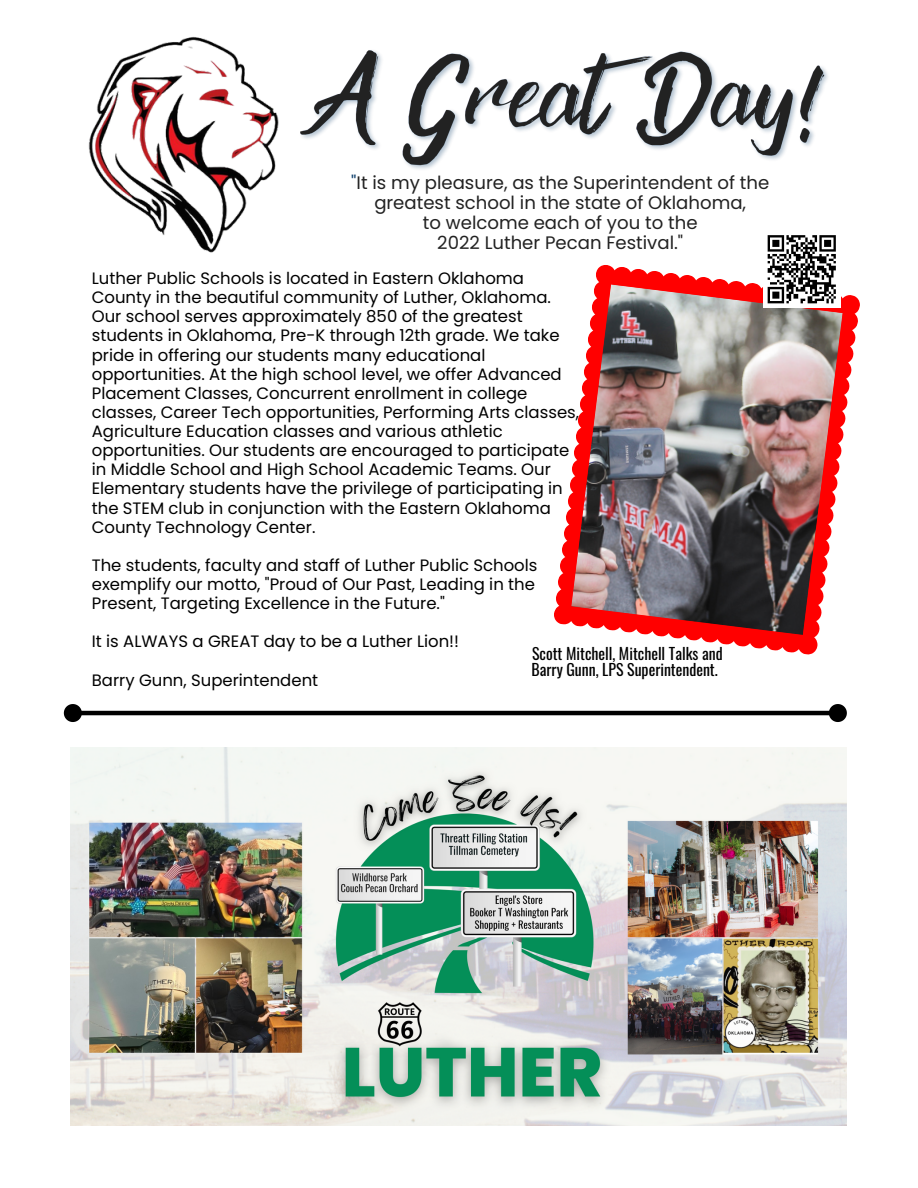
<style>
.page{position:relative;width:918px;height:1188px;background:#fff}
.page>*{position:absolute;margin:0;border:0;box-sizing:border-box;transform-origin:0 0}
.t1{font:18.15px/20.1px "Poppins";color:#222;text-align:center}
.t2{font:16.5px/19.2px "Poppins";color:#000}
.t3{font:15.75px/15.8px "Oswald";color:#000}
.s1{color:#12426e}
</style>
<div class="page">
<img style="left:88px;top:36px;width:191px;height:217px">
<img style="left:71px;top:748px;width:776px;height:378px">
<svg style="left:554px;top:265px;width:306px;height:390px"></svg>
<img style="left:571px;top:284px;width:272px;height:351px">
<hr style="left:81px;top:711px;width:749px;height:4px;background:#000">
<svg style="left:63px;top:704px;width:22px;height:18px"></svg>
<svg style="left:826px;top:704px;width:21px;height:18px"></svg>
<div style="left:763px;top:230px;width:78px;height:78px;background:#fff"></div>
<svg style="left:767px;top:238px;width:69px;height:66px"></svg>
<img style="left:300px;top:50px;width:536px;height:188px">
<p class="t1" style="left:351px;top:172px;width:419px"><span class="s1">"</span>It is my pleasure, as the Superintendent of the greatest school in the state of Oklahoma,<br>to welcome each of you to the<br>2022 Luther Pecan Festival."</p>
<p class="t2" style="left:92px;top:269px;width:489px">Luther Public Schools is located in Eastern Oklahoma County in the beautiful community of Luther, Oklahoma.<br>Our school serves approximately 850 of the greatest students in Oklahoma, Pre-K through 12th grade. We take pride in offering our students many educational opportunities. At the high school level, we offer Advanced Placement Classes, Concurrent enrollment in college classes, Career Tech opportunities, Performing Arts classes, Agriculture Education classes and various athletic opportunities. Our students are encouraged to participate in Middle School and High School Academic Teams. Our Elementary students have the privilege of participating in the STEM club in conjunction with the Eastern Oklahoma County Technology Center.</p>
<p class="t2" style="left:92px;top:556px;width:447px">The students, faculty and staff of Luther Public Schools exemplify our motto, "Proud of Our Past, Leading in the<br>Present, Targeting Excellence in the Future."</p>
<p class="t2" style="left:92px;top:632px;width:369px">It is ALWAYS a GREAT day to be a Luther Lion!!</p>
<p class="t2" style="left:92px;top:670px;width:228px">Barry Gunn, Superintendent</p>
<p class="t3" style="left:532px;top:645px;width:193px">Scott Mitchell, Mitchell Talks and<br>Barry Gunn, LPS Superintendent.</p>
</div>
